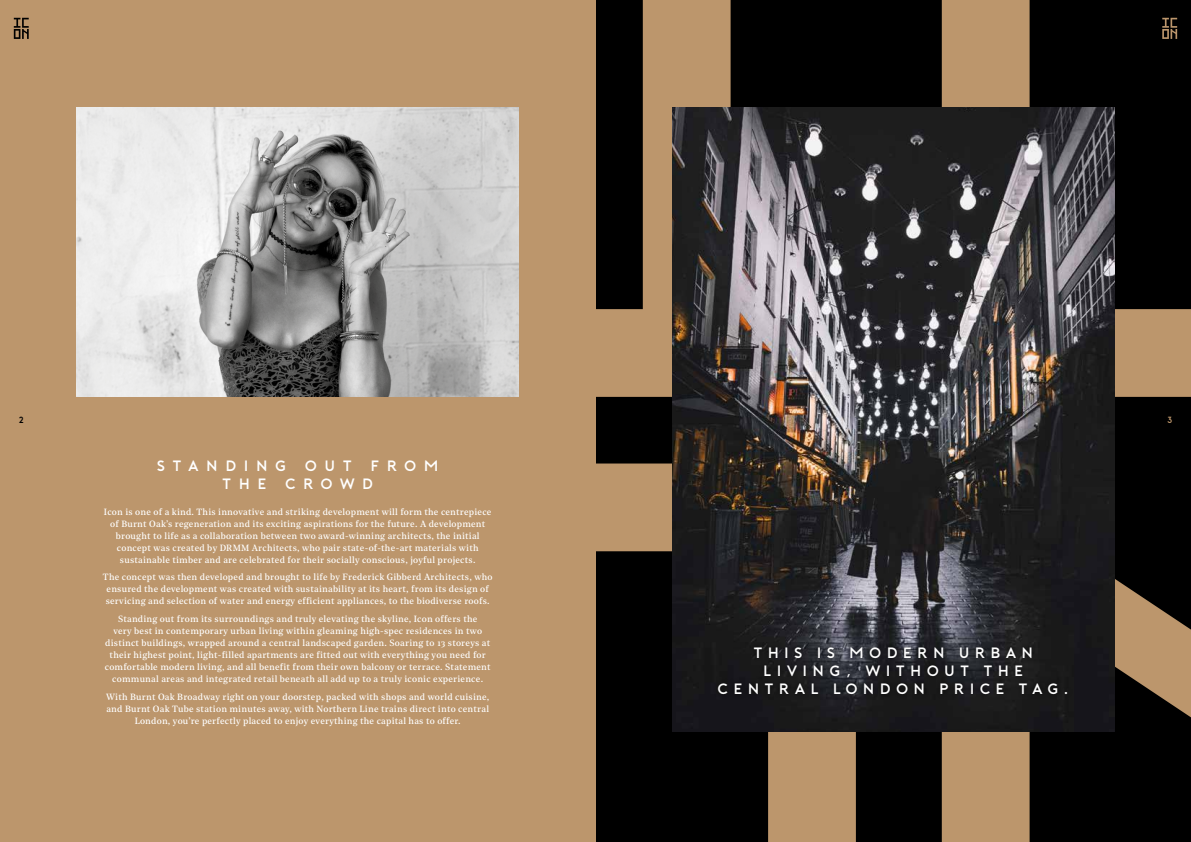
<style>
.page{position:relative;width:1191px;height:842px;background:#fff}
.page>*{position:absolute;margin:0;border:0;box-sizing:border-box;transform-origin:0 0}
.t1{font:500 15px/18px "Porter";letter-spacing:.35em;color:#fff;text-align:center}
.t2{font:500 15px/18px "Porter";letter-spacing:.5em;color:#fff;text-align:center}
.t3{font:9px/12px "Noe Text";letter-spacing:.025em;color:#fff;text-align:center}
.t4{font:500 9px "Porter";color:#000}
.t5{font:500 9px "Porter";color:#bc966c}
</style>
<div class="page">
<div style="left:595px;top:0;width:596px;height:842px;background:#000"></div>
<svg style="left:941px;top:0;width:250px;height:397px"></svg>
<svg style="left:595px;top:0;width:261px;height:397px"></svg>
<svg style="left:595px;top:463px;width:261px;height:379px"></svg>
<svg style="left:941px;top:463px;width:250px;height:379px"></svg>
<div style="left:0;top:0;width:595px;height:842px;background:#bc966c"></div>
<img style="left:77px;top:108px;width:442px;height:289px">
<img style="left:672px;top:108px;width:442px;height:623px">
<div style="left:713px;top:642px;width:359px;height:57px;background:#000;opacity:.75"></div>
<svg style="left:1162px;top:18px;width:15px;height:21px"></svg>
<svg style="left:14px;top:18px;width:15px;height:21px"></svg>
<p class="t4" style="left:19px;top:415px;width:7px">2</p>
<p class="t5" style="left:1167px;top:415px;width:7px">3</p>
<h1 class="t2" style="left:157px;top:456px;width:283px">STANDING OUT FROM<br>THE CROWD</h1>
<p class="t3" style="left:104px;top:505px;width:389px">Icon is one of a kind. This innovative and striking development will form the centrepiece of Burnt Oak’s regeneration and its exciting aspirations for the future. A development brought to life as a collaboration between two award-winning architects, the initial concept was created by DRMM Architects, who pair state-of-the-art materials with sustainable timber and are celebrated for their socially conscious, joyful projects.</p>
<p class="t3" style="left:103px;top:571px;width:391px">The concept was then developed and brought to life by Frederick Gibberd Architects, who ensured the development was created with sustainability at its heart, from its design of servicing and selection of water and energy efficient appliances, to the biodiverse roofs.</p>
<p class="t3" style="left:105px;top:612px;width:387px">Standing out from its surroundings and truly elevating the skyline, Icon offers the<br>very best in contemporary urban living within gleaming high-spec residences in two distinct buildings, wrapped around a central landscaped garden. Soaring to 13 storeys at their highest point, light-filled apartments are fitted out with everything you need for comfortable modern living, and all benefit from their own balcony or terrace. Statement communal areas and integrated retail beneath all add up to a truly iconic experience.</p>
<p class="t3" style="left:106px;top:690px;width:385px">With Burnt Oak Broadway right on your doorstep, packed with shops and world cuisine, and Burnt Oak Tube station minutes away, with Northern Line trains direct into central<br>London, you’re perfectly placed to enjoy everything the capital has to offer.</p>
<h1 class="t1" style="left:717px;top:643px;width:353px">THIS IS MODERN URBAN<br>LIVING, WITHOUT THE<br>CENTRAL LONDON PRICE TAG.</h1>
</div>
